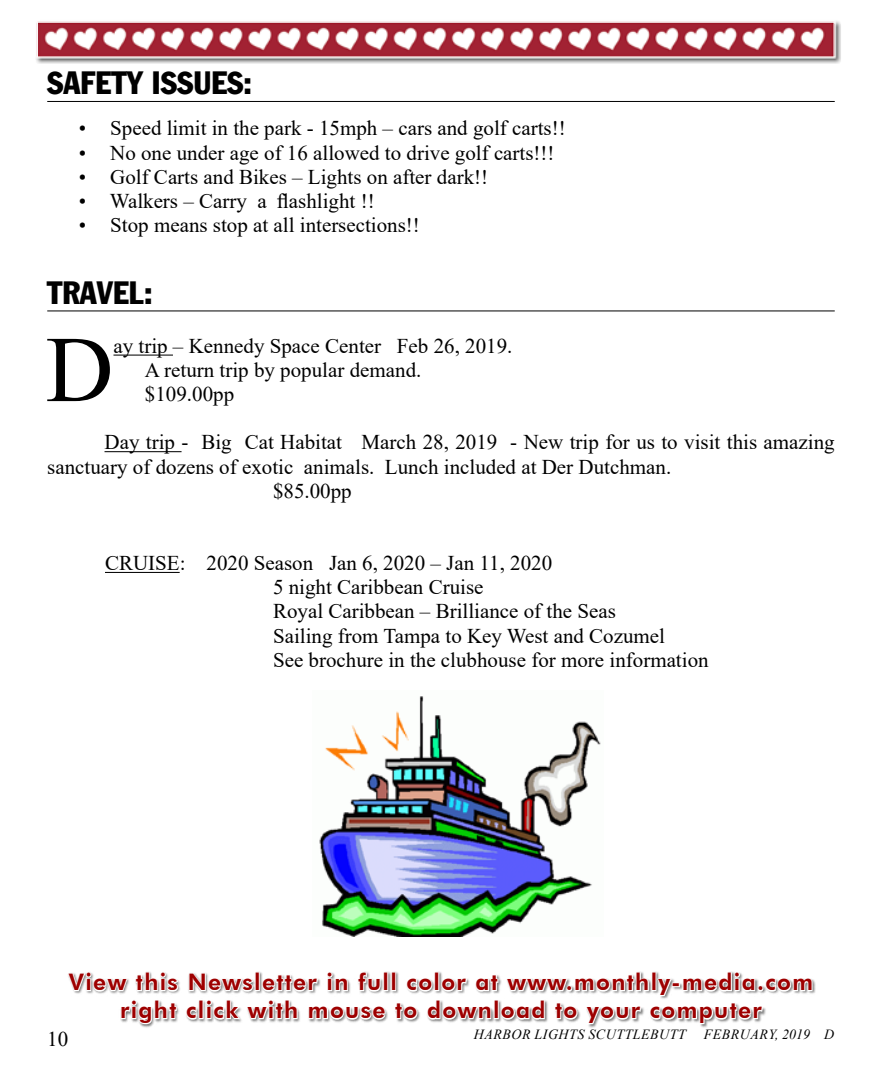
<style>
.page{position:relative;width:882px;height:1071px;background:#fff}
.page>*{position:absolute;margin:0;border:0;box-sizing:border-box;transform-origin:0 0}
.t1{font:93.98px "Times New Roman";color:#000}
.t2{font:31.5px "Franklin Gothic Condensed";color:#000}
.t3{font:800 22.75px/28px "Futura BT";letter-spacing:.06em;color:#9e0000;text-align:center}
.t4{font:21px/24.2px "Times New Roman";color:#000}
.t5{font:italic 14px "Times New Roman";letter-spacing:.035em;color:#000}
</style>
<div class="page">
<img style="left:36px;top:21px;width:805px;height:43px">
<div style="left:68px;top:971px;width:748px;height:58px;background:#000;opacity:.5"></div>
<div style="left:391px;top:972px;width:5px;height:19px;border:2px solid #fff"></div>
<svg style="left:68px;top:971px;width:111px;height:54px"></svg>
<svg style="left:185px;top:971px;width:202px;height:58px"></svg>
<svg style="left:394px;top:971px;width:419px;height:58px"></svg>
<hr style="left:47px;top:101px;width:788px;height:1px;background:#000">
<hr style="left:47px;top:311px;width:788px;height:1px;background:#000">
<hr style="left:113px;top:355px;width:60px;height:1px;background:#000">
<hr style="left:105px;top:451px;width:77px;height:1px;background:#000">
<hr style="left:105px;top:572px;width:75px;height:1px;background:#000">
<img style="left:319px;top:696px;width:282px;height:241px">
<h2 class="t2" style="left:47px;top:64px;width:206px">SAFETY ISSUES:</h2>
<p class="t4" style="left:79px;top:116px;width:489px">• Speed limit in the park - 15mph – cars and golf carts!!</p>
<p class="t4" style="left:79px;top:140px;width:477px">• No one under age of 16 allowed to drive golf carts!!!</p>
<p class="t4" style="left:79px;top:164px;width:411px">• Golf Carts and Bikes – Lights on after dark!!</p>
<p class="t4" style="left:79px;top:188px;width:297px">• Walkers – Carry a flashlight !!</p>
<p class="t4" style="left:79px;top:212px;width:343px">• Stop means stop at all intersections!!</p>
<h2 class="t2" style="left:47px;top:273px;width:107px">TRAVEL:</h2>
<h1 class="t1" style="left:46px;top:303px;width:69px">D</h1>
<p class="t4" style="left:145px;top:333px;width:369px;text-indent:-32px">ay trip – Kennedy Space Center Feb 26, 2019.<br>A return trip by popular demand. $109.00pp</p>
<p class="t4" style="left:105px;top:430px;width:732px">Day trip - Big Cat Habitat March 28, 2019 - New trip for us to visit this amazing</p>
<p class="t4" style="left:47px;top:454px;width:626px">sanctuary of dozens of exotic animals. Lunch included at Der Dutchman.</p>
<p class="t4" style="left:273px;top:478px;width:80px">$85.00pp</p>
<p class="t4" style="left:273px;top:550px;width:437px;text-indent:-168px">CRUISE: 2020 Season Jan 6, 2020 – Jan 11, 2020<br>5 night Caribbean Cruise<br>Royal Caribbean – Brilliance of the Seas<br>Sailing from Tampa to Key West and Cozumel<br>See brochure in the clubhouse for more information</p>
<p class="t3" style="left:69px;top:968px;width:746px">View this Newsletter in full color at www.monthly-media.com right click with mouse to download to your computer</p>
<p class="t4" style="left:47px;top:1026px;width:22px">10</p>
<p class="t5" style="left:474px;top:1024px;width:214px">HARBOR LIGHTS SCUTTLEBUTT</p>
<p class="t5" style="left:704px;top:1024px;width:132px">FEBRUARY, 2019 D</p>
</div>
